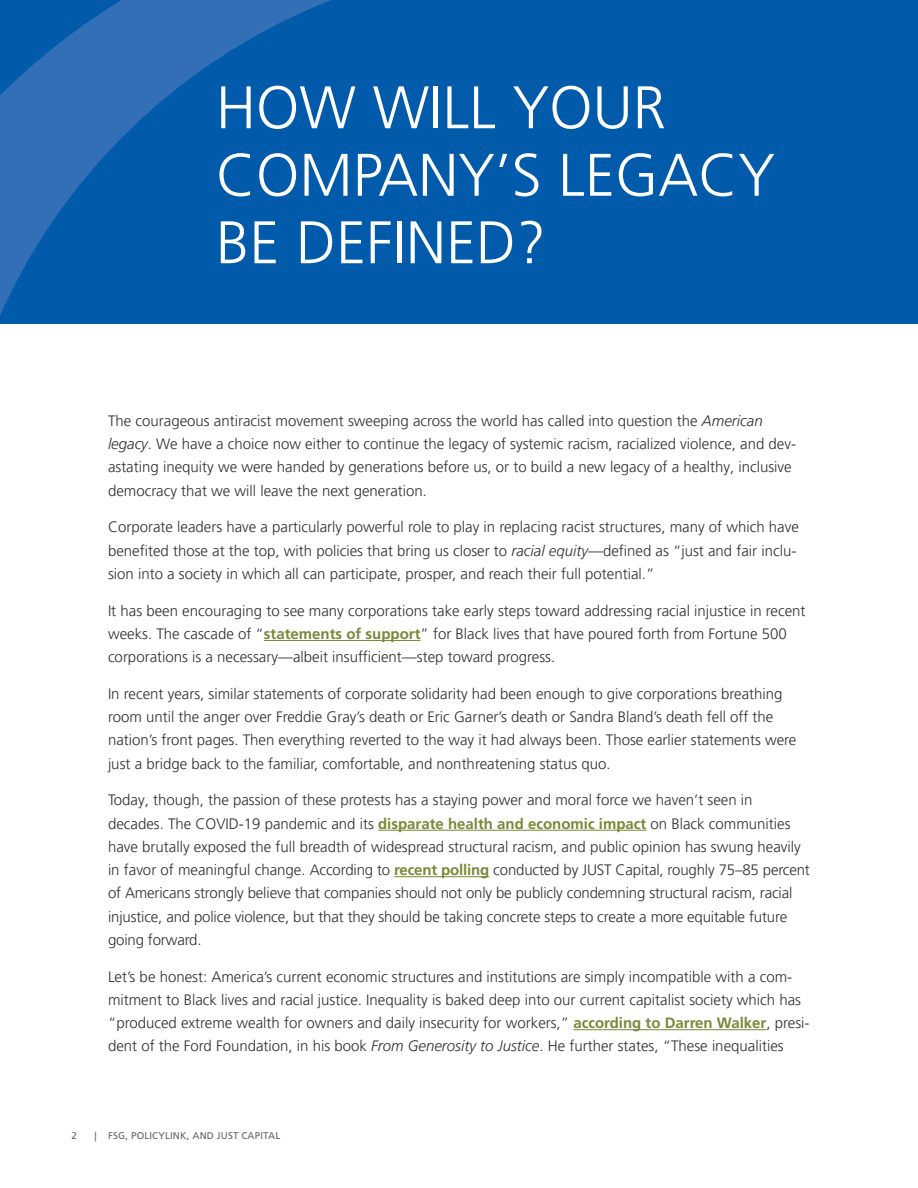
<style>
.page{position:relative;width:918px;height:1188px;background:#fff}
.page>*{position:absolute;margin:0;border:0;box-sizing:border-box;transform-origin:0 0}
.chapter_start{font:300 60px/67.5px "Frutiger LT Pro";color:#fff}
.Body{font:300 15px/23.2px "Frutiger LT Pro";color:#312f30}
.t1{font:9.75px "Frutiger LT Std";letter-spacing:.015em;color:#636366}
.s1{font-style:italic}
.s2{font-family:"Frutiger LT Std";font-weight:700;color:#778936}
</style>
<div class="page">
<svg style="left:0;top:0;width:918px;height:324px;background:#075cab"></svg>
<div style="left:655px;top:0;width:263px;height:83px;background:#015aaa"></div>
<hr style="left:264px;top:640px;width:157px;height:1px;background:#778936">
<hr style="left:378px;top:830px;width:268px;height:1px;background:#778936">
<hr style="left:394px;top:876px;width:95px;height:1px;background:#778936">
<hr style="left:573px;top:1029px;width:193px;height:1px;background:#778936">
<p class="chapter_start" style="left:216px;top:74px;width:560px">HOW WILL YOUR<br>COMPANY’S LEGACY<br>BE DEFINED?</p>
<p class="Body" style="left:108px;top:409px;width:690px">The courageous antiracist movement sweeping across the world has called into question the <span class="s1">American legacy</span>. We have a choice now either to continue the legacy of systemic racism, racialized violence, and dev&shy;astating inequity we were handed by generations before us, or to build a new legacy of a healthy, inclusive democracy that we will leave the next generation.</p>
<p class="Body" style="left:108px;top:516px;width:692px">Corporate leaders have a particularly powerful role to play in replacing racist structures, many of which have benefited those at the top, with policies that bring us closer to <span class="s1">racial equity</span>—defined as “just and fair inclu&shy;sion into a society in which all can participate, prosper, and reach their full potential.”</p>
<p class="Body" style="left:108px;top:599px;width:699px">It has been encouraging to see many corporations take early steps toward addressing racial injustice in recent weeks. The cascade of “<span class="s2">statements of support</span>” for Black lives that have poured forth from Fortune 500 corporations is a necessary—albeit insufficient—step toward progress.</p>
<p class="Body" style="left:108px;top:682px;width:690px">In recent years, similar statements of corporate solidarity had been enough to give corporations breathing room until the anger over Freddie Gray’s death or Eric Garner’s death or Sandra Bland’s death fell off the nation’s front pages. Then everything reverted to the way it had always been. Those earlier statements were just a bridge back to the familiar, comfortable, and nonthreatening status quo.</p>
<p class="Body" style="left:108px;top:789px;width:703px">Today, though, the passion of these protests has a staying power and moral force we haven’t seen in decades. The COVID-19 pandemic and its <span class="s2">disparate health and economic impact</span> on Black communities have brutally exposed the full breadth of widespread structural racism, and public opinion has swung heavily in favor of meaningful change. According to <span class="s2">recent polling</span> conducted by JUST Capital, roughly 75–85 percent of Americans strongly believe that companies should not only be publicly condemning structural racism, racial injustice, and police violence, but that they should be taking concrete steps to create a more equitable future going forward.</p>
<p class="Body" style="left:108px;top:965px;width:703px">Let’s be honest: America’s current economic structures and institutions are simply incompatible with a com&shy;mitment to Black lives and racial justice. Inequality is baked deep into our current capitalist society which has “produced extreme wealth for owners and daily insecurity for workers,” <span class="s2">according to Darren Walker</span>, presi&shy;dent of the Ford Foundation, in his book <span class="s1">From Generosity to Justice</span>. He further states, “These inequalities</p>
<p class="t1" style="left:71px;top:1130px;width:7px">2</p>
<p class="t1" style="left:94px;top:1130px;width:187px">| FSG, POLICYLINK, AND JUST CAPITAL</p>
</div>
